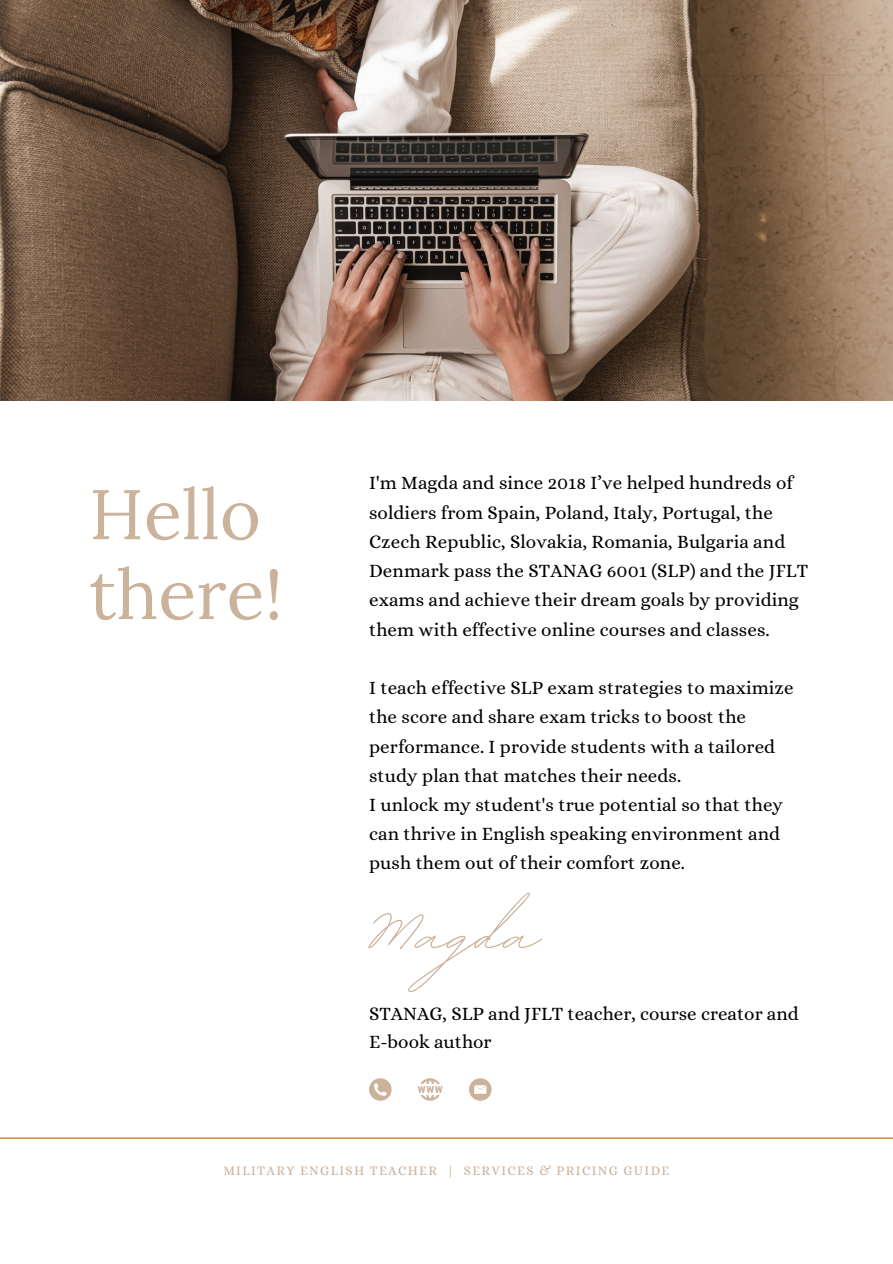
<style>
.page{position:relative;width:893px;height:1264px;background:#fff}
.page>*{position:absolute;margin:0;border:0;box-sizing:border-box;transform-origin:0 0}
.t1{font:107.85px "BD Script";letter-spacing:.005em;color:#cbb29a}
.t2{font:69.9px "Lora";color:#cbb29a}
.t3{font:18.9px/29.2px "Alice";letter-spacing:.005em;color:#000}
.t4{font:13.05px "Alice";letter-spacing:.1em;color:#cbb29a}
</style>
<div class="page">
<div style="left:469px;top:1078px;width:22px;height:22px;background:#cbb29a;border-radius:50%"></div>
<svg style="left:474px;top:1085px;width:12px;height:8px"></svg>
<svg style="left:418px;top:1078px;width:24px;height:22px"></svg>
<svg style="left:369px;top:1078px;width:22px;height:22px"></svg>
<hr style="left:0;top:1137px;width:892px;height:1px;background:#b65d0b">
<img style="left:0;top:0;width:892px;height:400px">
<p class="t2" style="left:89px;top:469px;width:173px">Hello</p>
<p class="t2" style="left:89px;top:548px;width:195px">there!</p>
<p class="t3" style="left:369px;top:468px;width:440px">I'm Magda and since 2018 I’ve helped hundreds of soldiers from Spain, Poland, Italy, Portugal, the Czech Republic, Slovakia, Romania, Bulgaria and Denmark pass the STANAG 6001 (SLP) and the JFLT exams and achieve their dream goals by providing them with effective online courses and classes.</p>
<p class="t3" style="left:369px;top:673px;width:426px">I teach effective SLP exam strategies to maximize the score and share exam tricks to boost the performance. I provide students with a tailored study plan that matches their needs.</p>
<p class="t3" style="left:369px;top:790px;width:415px">I unlock my student's true potential so that they can thrive in English speaking environment and push them out of their comfort zone.</p>
<p class="t1" style="left:357px;top:863px;width:184px">Magda</p>
<p class="t3" style="left:369px;top:1000px;width:431px;line-height:27.3px">STANAG, SLP and JFLT teacher, course creator and<br>E-book author</p>
<p class="t4" style="left:223px;top:1162px;width:447px">MILITARY ENGLISH TEACHER | SERVICES &amp; PRICING GUIDE</p>
</div>
